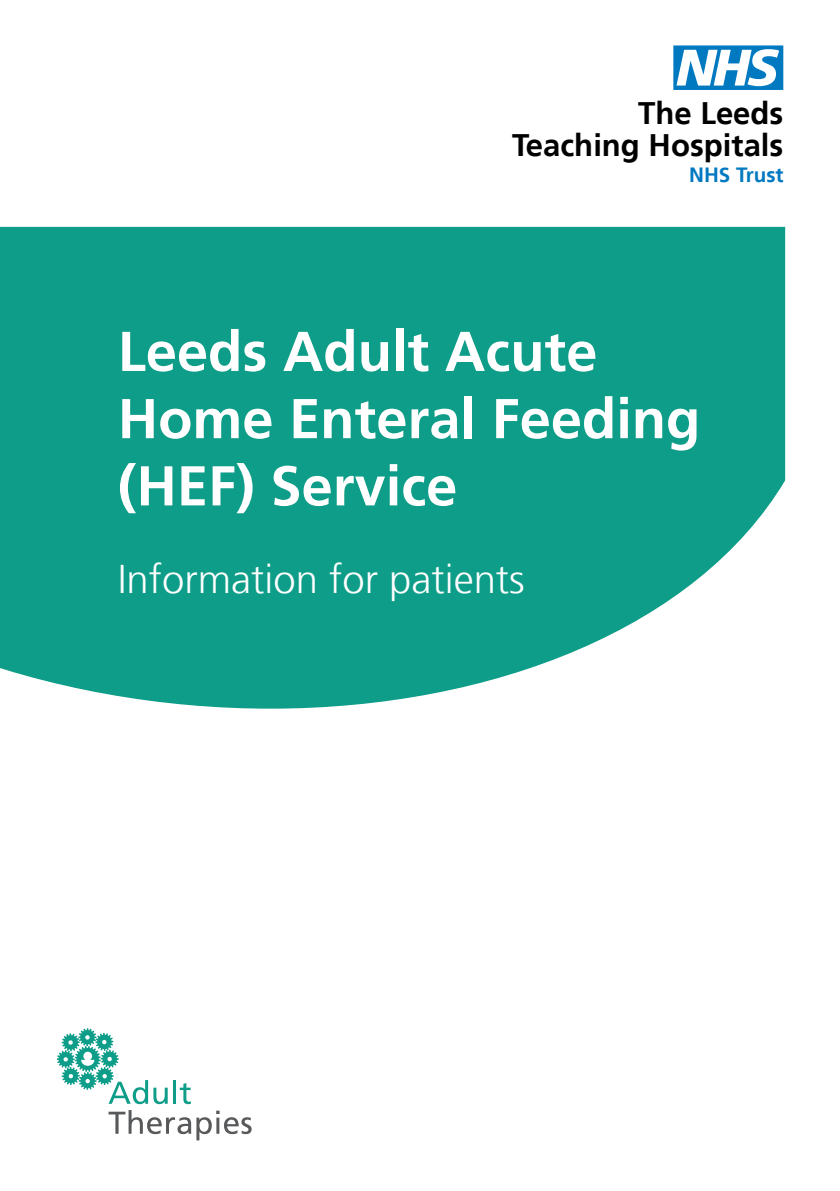
<style>
.page{position:relative;width:840px;height:1191px;background:#fff}
.page>*{position:absolute;margin:0;border:0;box-sizing:border-box;transform-origin:0 0}
.t1{font:62.2px "NHS";color:#0079c1}
.Cover_title_A{font:700 56px/67.2px "Frutiger LT";color:#fff}
.Cover_title_B{font:300 40px "Frutiger LT";color:#fff}
.t2{font:700 31px "Frutiger LT";color:#000}
.t3{font:700 20.6px "Frutiger LT";color:#0079c1}
</style>
<div class="page">
<svg style="left:0;top:227px;width:784px;height:482px;background:#23a693"></svg>
<svg style="left:57px;top:1028px;width:111px;height:76px"></svg>
<hr style="left:173px;top:1080px;width:3px;height:23px;background:#0d9d88">
<svg style="left:180px;top:1083px;width:11px;height:21px"></svg>
<svg style="left:108px;top:1110px;width:143px;height:30px"></svg>
<p class="t1" style="left:673px;top:33px;width:111px">n</p>
<p class="t2" style="left:638px;top:95px;width:147px">The Leeds</p>
<p class="t2" style="left:512px;top:127px;width:273px">Teaching Hospitals</p>
<p class="t3" style="left:688px;top:162px;width:96px">NHS Trust</p>
<p class="Cover_title_A" style="left:118px;top:318px;width:583px">Leeds Adult Acute<br>Home Enteral Feeding (HEF) Service</p>
<p class="Cover_title_B" style="left:118px;top:556px;width:408px">Information for patients</p>
</div>
